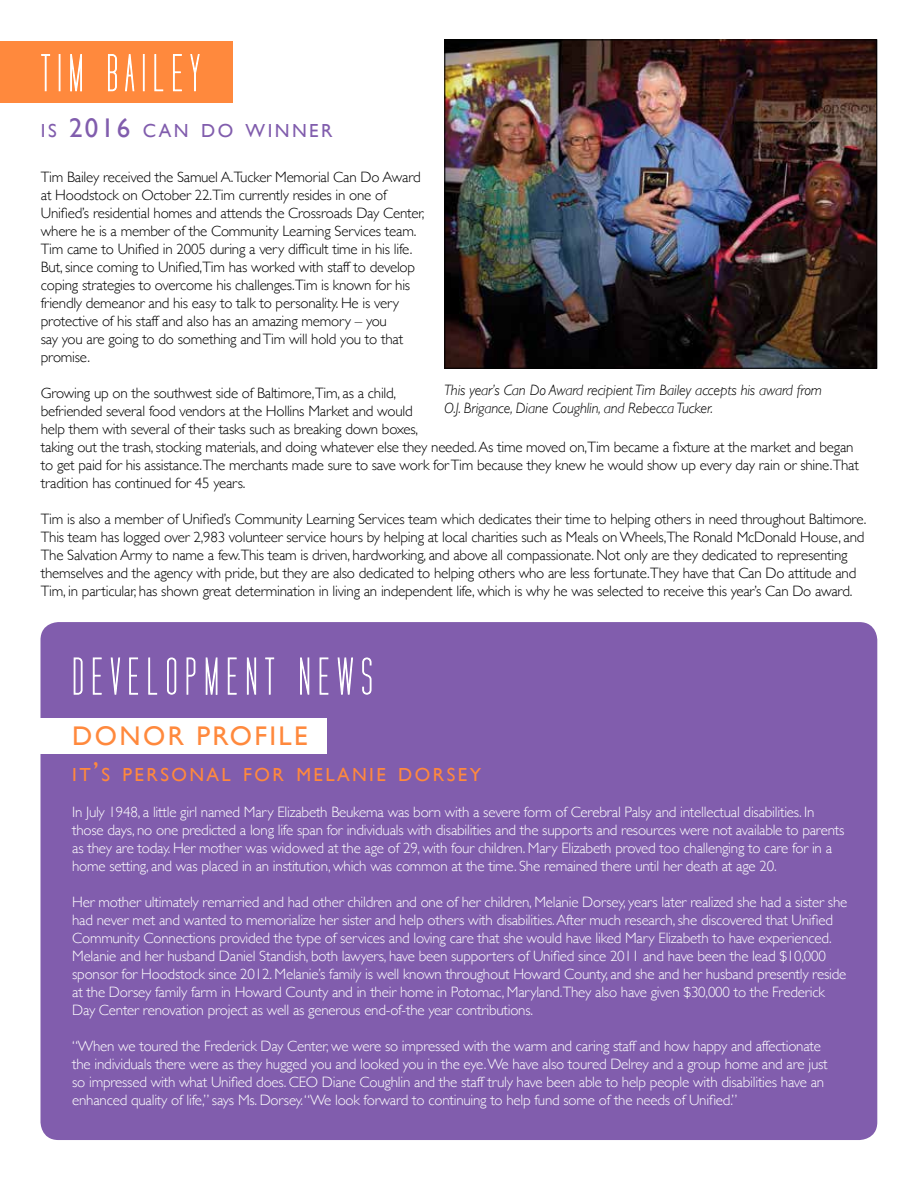
<style>
.page{position:relative;width:918px;height:1188px;background:#fff}
.page>*{position:absolute;margin:0;border:0;box-sizing:border-box;transform-origin:0 0}
.t1{font:27px "Gill Sans";color:#ff893d}
.t2{font:18.9px "Gill Sans";letter-spacing:.13em;color:#ff893d}
.t3{font:18.9px "Gill Sans";letter-spacing:.13em;color:#815dad}
.t4{font:300 15px/18px "Gill Sans";letter-spacing:-.015em;color:#fff}
.t5{font:300 15px/18px "Gill Sans";letter-spacing:-.015em;color:#000}
.t6{font:italic 300 15px/18px "Gill Sans";letter-spacing:-.01em;color:#000}
.s1{font-size:27px}
</style>
<div class="page">
<div style="left:0;top:41px;width:232px;height:62px;background:#ff893d"></div>
<div style="left:40px;top:622px;width:837px;height:518px;background:#815dad;border-radius:18px"></div>
<div style="left:0;top:719px;width:326px;height:35px;background:#fff"></div>
<svg style="left:41px;top:54px;width:9px;height:38px"></svg>
<div style="left:59px;top:54px;width:1px;height:37px;border:1px solid #fff"></div>
<svg style="left:70px;top:54px;width:12px;height:38px"></svg>
<svg style="left:108px;top:54px;width:9px;height:38px"></svg>
<svg style="left:125px;top:54px;width:10px;height:38px"></svg>
<div style="left:143px;top:54px;width:2px;height:37px;border:1px solid #fff"></div>
<svg style="left:154px;top:54px;width:10px;height:38px"></svg>
<svg style="left:173px;top:54px;width:9px;height:38px"></svg>
<svg style="left:190px;top:54px;width:10px;height:38px"></svg>
<img style="left:446px;top:41px;width:429px;height:326px">
<div style="left:444px;top:39px;width:433px;height:330px;border:1px solid #000"></div>
<svg style="left:73px;top:657px;width:10px;height:38px"></svg>
<svg style="left:93px;top:657px;width:9px;height:38px"></svg>
<svg style="left:110px;top:657px;width:10px;height:38px"></svg>
<svg style="left:129px;top:657px;width:9px;height:38px"></svg>
<svg style="left:148px;top:657px;width:9px;height:38px"></svg>
<svg style="left:167px;top:657px;width:10px;height:38px"></svg>
<svg style="left:186px;top:657px;width:10px;height:38px"></svg>
<svg style="left:205px;top:657px;width:13px;height:38px"></svg>
<svg style="left:228px;top:657px;width:9px;height:38px"></svg>
<svg style="left:247px;top:657px;width:9px;height:38px"></svg>
<svg style="left:265px;top:657px;width:9px;height:38px"></svg>
<svg style="left:300px;top:657px;width:10px;height:38px"></svg>
<svg style="left:319px;top:657px;width:10px;height:38px"></svg>
<svg style="left:337px;top:657px;width:16px;height:38px"></svg>
<svg style="left:362px;top:657px;width:10px;height:38px"></svg>
<p class="t3" style="left:41px;top:120px;width:293px">IS <span class="s1">2016</span> CAN DO WINNER</p>
<p class="t5" style="left:41px;top:168px;width:385px">Tim Bailey received the Samuel A.Tucker Memorial Can Do Award at Hoodstock on October 22.Tim currently resides in one of Unified’s residential homes and attends the Crossroads Day Center, where he is a member of the Community Learning Services team.<br>Tim came to Unified in 2005 during a very difficult time in his life.<br>But, since coming to Unified,Tim has worked with staff to develop coping strategies to overcome his challenges.Tim is known for his friendly demeanor and his easy to talk to personality. He is very protective of his staff and also has an amazing memory – you<br>say you are going to do something and Tim will hold you to that promise.</p>
<p class="t5" style="left:41px;top:384px;width:820px">Growing up on the southwest side of Baltimore,Tim, as a child,<br>befriended several food vendors at the Hollins Market and would<br>help them with several of their tasks such as breaking down boxes,<br>taking out the trash, stocking materials, and doing whatever else they needed. As time moved on,Tim became a fixture at the market and began to get paid for his assistance.The merchants made sure to save work for Tim because they knew he would show up every day rain or shine.That tradition has continued for 45 years.</p>
<p class="t5" style="left:41px;top:510px;width:827px">Tim is also a member of Unified’s Community Learning Services team which dedicates their time to helping others in need throughout Baltimore.<br>This team has logged over 2,983 volunteer service hours by helping at local charities such as Meals on Wheels,The Ronald McDonald House, and The Salvation Army to name a few.This team is driven, hardworking, and above all compassionate. Not only are they dedicated to representing themselves and the agency with pride, but they are also dedicated to helping others who are less fortunate.They have that Can Do attitude and Tim, in particular, has shown great determination in living an independent life, which is why he was selected to receive this year’s Can Do award.</p>
<p class="t6" style="left:444px;top:381px;width:379px">This year’s Can Do Award recipient Tim Bailey accepts his award from<br>O.J. Brigance, Diane Coughlin, and Rebecca Tucker.</p>
<h1 class="t1" style="left:72px;top:720px;width:23px">DONOR</h1>
<h1 class="t1" style="left:196px;top:720px;width:17px">PROFILE</h1>
<p class="t2" style="left:72px;top:764px;width:410px">IT<span class="s1">’</span>S PERSONAL FOR MELANIE DORSEY</p>
<p class="t4" style="left:72px;top:803px;width:774px">In July 1948, a little girl named Mary Elizabeth Beukema was born with a severe form of Cerebral Palsy and intellectual disabilities. In those days, no one predicted a long life span for individuals with disabilities and the supports and resources were not available to parents as they are today. Her mother was widowed at the age of 29, with four children. Mary Elizabeth proved too challenging to care for in a home setting, and was placed in an institution, which was common at the time. She remained there until her death at age 20.</p>
<p class="t4" style="left:72px;top:893px;width:777px">Her mother ultimately remarried and had other children and one of her children, Melanie Dorsey, years later realized she had a sister she had never met and wanted to memorialize her sister and help others with disabilities. After much research, she discovered that Unified Community Connections provided the type of services and loving care that she would have liked Mary Elizabeth to have experienced.<br>Melanie and her husband Daniel Standish, both lawyers, have been supporters of Unified since 2011 and have been the lead $10,000 sponsor for Hoodstock since 2012. Melanie’s family is well known throughout Howard County, and she and her husband presently reside at the Dorsey family farm in Howard County and in their home in Potomac, Maryland.They also have given $30,000 to the Frederick Day Center renovation project as well as generous end-of-the year contributions.</p>
<p class="t4" style="left:72px;top:1037px;width:757px">“When we toured the Frederick Day Center, we were so impressed with the warm and caring staff and how happy and affectionate the individuals there were as they hugged you and looked you in the eye. We have also toured Delrey and a group home and are just so impressed with what Unified does. CEO Diane Coughlin and the staff truly have been able to help people with disabilities have an enhanced quality of life,” says Ms. Dorsey. “We look forward to continuing to help fund some of the needs of Unified.”</p>
</div>
